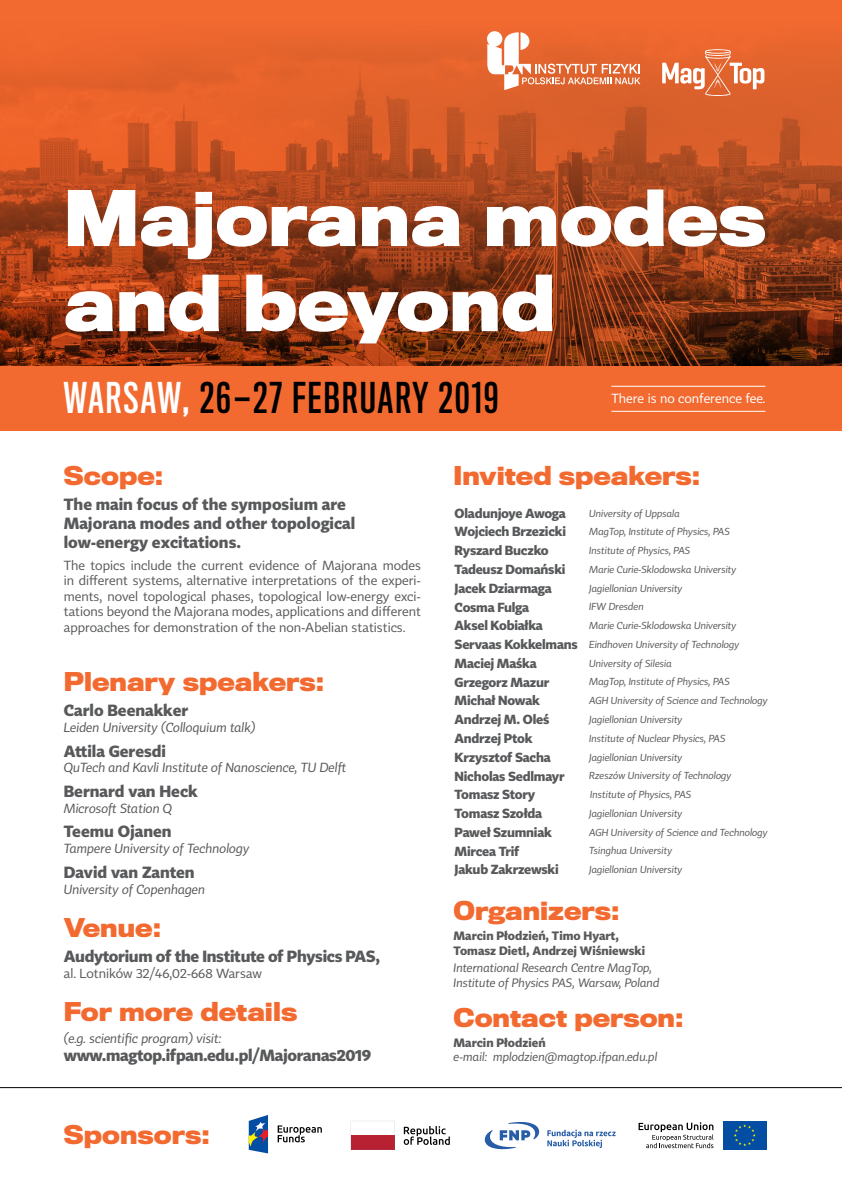
<style>
.page{position:relative;width:842px;height:1191px;background:#fff}
.page>*{position:absolute;margin:0;border:0;box-sizing:border-box;transform-origin:0 0}
.t1{font:700 70.9px/85.1px "PK Titling Gothic FB Pl";color:#fff}
.t2{font:39px "PK Titling Gothic FB Pl Comp Std";letter-spacing:.06em;color:#000}
.t3{font:700 24px "PK Titling Gothic FB Pl";color:#f36a30}
.t4{font:700 16px/19.2px "Tabac Sans";color:#58595b}
.t5{font:700 16px "Tabac Sans";letter-spacing:-.02em;color:#58595b}
.t6{font:13px/15.6px "Tabac Sans";color:#58595b;text-align:justify}
.t7{font:700 13px "Tabac Sans";letter-spacing:-.02em;color:#58595b}
.t8{font:italic 13px "Tabac Sans";color:#58595b}
.t9{font:13px "Tabac Sans";color:#fff}
.t10{font:italic 12px/14.4px "Tabac Sans";color:#58595b}
.t11{font:700 12px/14.4px "Tabac Sans";color:#58595b}
.t12{font:italic 10px/18.8px "Tabac Sans";color:#58595b;text-align:right}
.s1{color:#fff}
.s2{font-weight:700;font-style:normal;font-size:13px}
</style>
<div class="page">
<svg style="left:0;top:0;width:842px;height:431px;background:#bc4f21"></svg>
<svg style="left:662px;top:49px;width:102px;height:47px;background:#e8875e"></svg>
<svg style="left:487px;top:31px;width:153px;height:59px"></svg>
<svg style="left:351px;top:1135px;width:43px;height:14px"></svg>
<svg style="left:404px;top:1126px;width:46px;height:18px"></svg>
<svg style="left:249px;top:1115px;width:19px;height:38px"></svg>
<svg style="left:278px;top:1125px;width:44px;height:17px"></svg>
<div style="left:723px;top:1121px;width:43px;height:28px;background:#034ea2"></div>
<svg style="left:734px;top:1124px;width:22px;height:22px"></svg>
<svg style="left:638px;top:1122px;width:75px;height:26px"></svg>
<svg style="left:485px;top:1122px;width:54px;height:28px"></svg>
<svg style="left:547px;top:1129px;width:69px;height:19px"></svg>
<hr style="left:0;top:1087px;width:842px;height:1px;background:#000">
<hr style="left:611px;top:411px;width:154px;height:1px;background:#fff">
<hr style="left:611px;top:386px;width:154px;height:1px;background:#fff">
<h1 class="t1" style="left:64px;top:175px;width:704px">Majorana modes and beyond</h1>
<h2 class="t2" style="left:64px;top:376px;width:436px"><span class="s1">WARSAW,</span> 26—27 FEBRUARY 2019</h2>
<h3 class="t9" style="left:611px;top:390px;width:156px">There is no conference fee.</h3>
<h3 class="t3" style="left:64px;top:460px;width:101px">Scope:</h3>
<h3 class="t4" style="left:64px;top:494px;width:293px">The main focus of the symposium are<br>Majorana modes and other topological low-energy excitations.</h3>
<p class="t6" style="left:64px;top:557px;width:359px">The topics include the current evidence of Majorana modes in different systems, alternative interpretations of the experi&shy;ments, novel topological phases, topological low-energy exci&shy;tations beyond the Majorana modes, applications and different approaches for demonstration of the non-Abelian statistics.</p>
<h3 class="t3" style="left:64px;top:666px;width:262px">Plenary speakers:</h3>
<h3 class="t4" style="left:64px;top:700px;width:126px">Carlo Beenakker</h3>
<h3 class="t8" style="left:64px;top:719px;width:193px">Leiden University (Colloquium talk)</h3>
<h3 class="t4" style="left:64px;top:741px;width:104px">Attila Geresdi</h3>
<h3 class="t8" style="left:64px;top:759px;width:284px">QuTech and Kavli Institute of Nanoscience, TU Delft</h3>
<h3 class="t4" style="left:64px;top:781px;width:135px">Bernard van Heck</h3>
<h3 class="t8" style="left:64px;top:800px;width:110px">Microsoft Station Q</h3>
<h3 class="t4" style="left:64px;top:822px;width:109px">Teemu Ojanen</h3>
<h3 class="t8" style="left:64px;top:840px;width:187px">Tampere University of Technology</h3>
<h3 class="t4" style="left:64px;top:862px;width:132px">David van Zanten</h3>
<h3 class="t8" style="left:64px;top:881px;width:143px">University of Copenhagen</h3>
<h3 class="t3" style="left:64px;top:912px;width:99px">Venue:</h3>
<h3 class="t5" style="left:64px;top:946px;width:318px">Audytorium of the Institute of Physics PAS,</h3>
<h3 class="t6" style="left:64px;top:965px;width:200px">al. Lotników 32/46,02-668 Warsaw</h3>
<h3 class="t3" style="left:64px;top:996px;width:235px">For more details</h3>
<h3 class="t8" style="left:64px;top:1030px;width:159px">(e.g. scientific program) visit:</h3>
<h3 class="t5" style="left:64px;top:1045px;width:309px">www.magtop.ifpan.edu.pl/Majoranas2019</h3>
<h3 class="t3" style="left:64px;top:1119px;width:148px">Sponsors:</h3>
<h3 class="t3" style="left:454px;top:460px;width:248px">Invited speakers:</h3>
<h3 class="t7" style="left:455px;top:505px;width:113px">Oladunjoye Awoga</h3>
<p class="t12" style="left:589px;top:503px;width:92px">University of Uppsala</p>
<h3 class="t7" style="left:455px;top:523px;width:113px">Wojciech Brzezicki</h3>
<p class="t12" style="left:589px;top:522px;width:142px">MagTop, Institute of Physics, PAS</p>
<h3 class="t7" style="left:455px;top:542px;width:96px">Ryszard Buczko</h3>
<p class="t12" style="left:589px;top:541px;width:103px">Institute of Physics, PAS</p>
<h3 class="t7" style="left:455px;top:561px;width:112px">Tadeusz Domański</h3>
<p class="t12" style="left:589px;top:560px;width:149px">Marie Curie-Sklodowska University</p>
<h3 class="t7" style="left:455px;top:580px;width:99px">Jacek Dziarmaga</h3>
<p class="t12" style="left:589px;top:579px;width:95px">Jagiellonian University</p>
<h3 class="t7" style="left:455px;top:599px;width:76px">Cosma Fulga</h3>
<p class="t12" style="left:589px;top:597px;width:56px">IFW Dresden</p>
<h3 class="t7" style="left:455px;top:617px;width:90px">Aksel Kobiałka</h3>
<p class="t12" style="left:455px;top:616px;width:286px">Marie Curie-Sklodowska University<br><span class="s2">Servaas Kokkelmans</span> Eindhoven University of Technology</p>
<h3 class="t7" style="left:455px;top:655px;width:84px">Maciej Maśka</h3>
<p class="t12" style="left:589px;top:654px;width:84px">University of Silesia</p>
<h3 class="t7" style="left:455px;top:674px;width:96px">Grzegorz Mazur</h3>
<p class="t12" style="left:589px;top:672px;width:142px">MagTop, Institute of Physics, PAS</p>
<h3 class="t7" style="left:455px;top:692px;width:87px">Michał Nowak</h3>
<p class="t12" style="left:589px;top:691px;width:180px">AGH University of Science and Technology</p>
<h3 class="t7" style="left:455px;top:711px;width:96px">Andrzej M. Oleś</h3>
<p class="t12" style="left:589px;top:710px;width:95px">Jagiellonian University</p>
<h3 class="t7" style="left:455px;top:730px;width:79px">Andrzej Ptok</h3>
<p class="t12" style="left:589px;top:729px;width:138px">Institute of Nuclear Physics, PAS</p>
<h3 class="t7" style="left:455px;top:749px;width:98px">Krzysztof Sacha</h3>
<p class="t12" style="left:589px;top:747px;width:95px">Jagiellonian University</p>
<h3 class="t7" style="left:455px;top:767px;width:111px">Nicholas Sedlmayr</h3>
<p class="t12" style="left:589px;top:766px;width:144px">Rzeszów University of Technology</p>
<h3 class="t7" style="left:455px;top:786px;width:82px">Tomasz Story</h3>
<p class="t12" style="left:590px;top:785px;width:103px">Institute of Physics, PAS</p>
<h3 class="t7" style="left:455px;top:805px;width:89px">Tomasz Szołda</h3>
<p class="t12" style="left:589px;top:804px;width:95px">Jagiellonian University</p>
<h3 class="t7" style="left:455px;top:824px;width:99px">Paweł Szumniak</h3>
<p class="t12" style="left:589px;top:822px;width:180px">AGH University of Science and Technology</p>
<h3 class="t7" style="left:455px;top:843px;width:66px">Mircea Trif</h3>
<p class="t12" style="left:589px;top:841px;width:84px">Tsinghua University</p>
<h3 class="t7" style="left:455px;top:861px;width:106px">Jakub Zakrzewski</h3>
<p class="t12" style="left:589px;top:860px;width:95px">Jagiellonian University</p>
<h3 class="t3" style="left:454px;top:896px;width:168px">Organizers:</h3>
<p class="t11" style="left:454px;top:929px;width:193px">Marcin Płodzień, Timo Hyart,<br>Tomasz Dietl, Andrzej Wiśniewski</p>
<p class="t10" style="left:454px;top:960px;width:207px">International Research Centre MagTop,<br>Institute of Physics PAS, Warsaw, Poland</p>
<h3 class="t3" style="left:454px;top:1002px;width:232px">Contact person:</h3>
<p class="t11" style="left:454px;top:1035px;width:94px">Marcin Płodzień</p>
<p class="t10" style="left:454px;top:1049px;width:205px">e-mail: mplodzien@magtop.ifpan.edu.pl</p>
</div>
